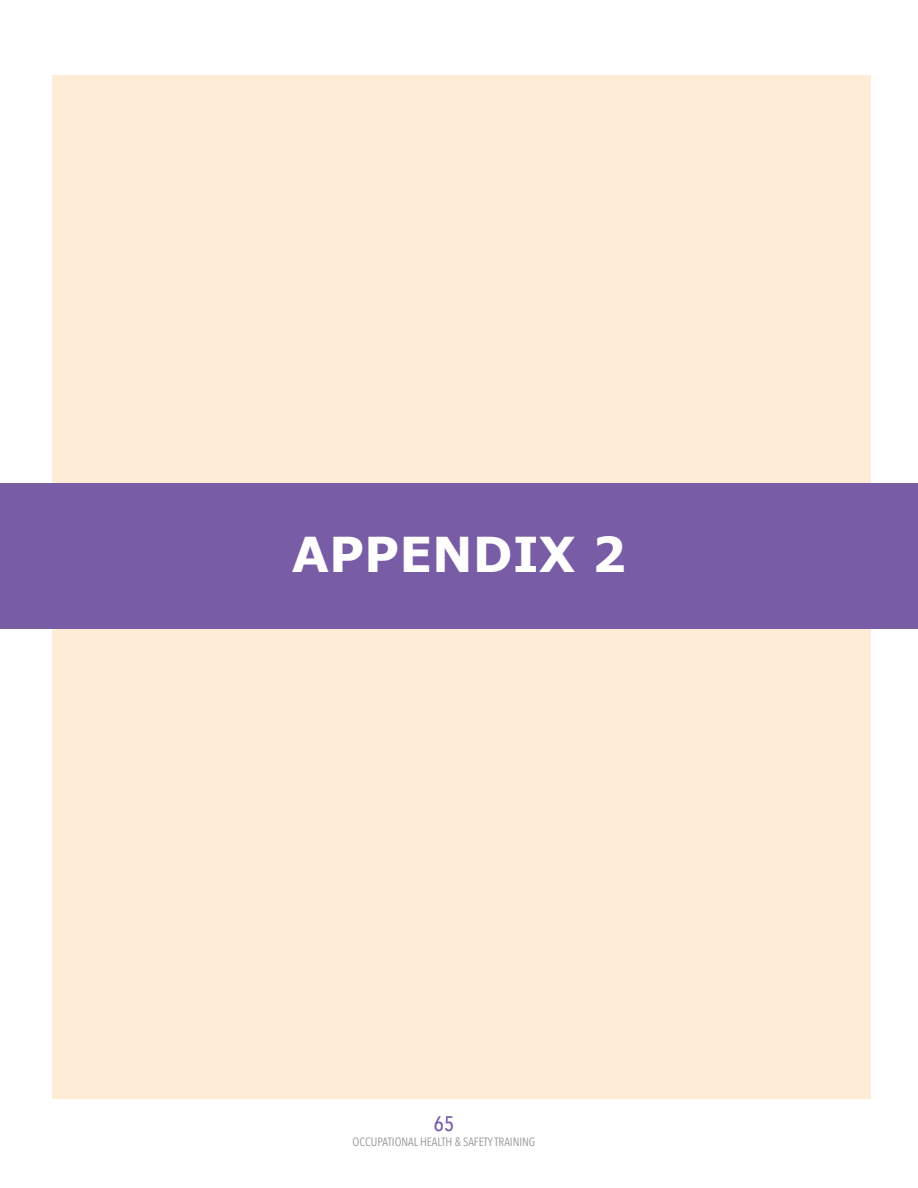
<style>
.page{position:relative;width:918px;height:1188px;background:#fff}
.page>*{position:absolute;margin:0;border:0;box-sizing:border-box;transform-origin:0 0}
.t1{font:700 48px "Verdana";color:#fff}
.t2{font:500 21px "Avenir Next Condensed";color:#775ba6}
.t3{font:500 18px "Avenir";color:#785ca5}
.t4{font:12px "Avenir Next Condensed";color:#939598}
.t5{font:200 10.5px "Avenir Next Condensed";color:#808285}
</style>
<div class="page">
<div style="left:52px;top:75px;width:819px;height:1024px;background:#feecd7"></div>
<div style="left:0;top:483px;width:918px;height:146px;background:#785ca5"></div>
<p class="t1" style="left:292px;top:524px;width:336px">APPENDIX 2</p>
<h2 class="t2" style="left:434px;top:1111px;width:22px">65</h2>
<p class="t4" style="left:353px;top:1131px;width:184px">OCCUPATIONAL HEALTH &amp; SAFETY TRAINING</p>
<p class="t3" style="left:449px;top:1108px;width:22px">54</p>
<p class="t5" style="left:385px;top:1136px;width:150px">OCCUPATIONAL HEALTH &amp; SAFETY TRAINING</p>
</div>
